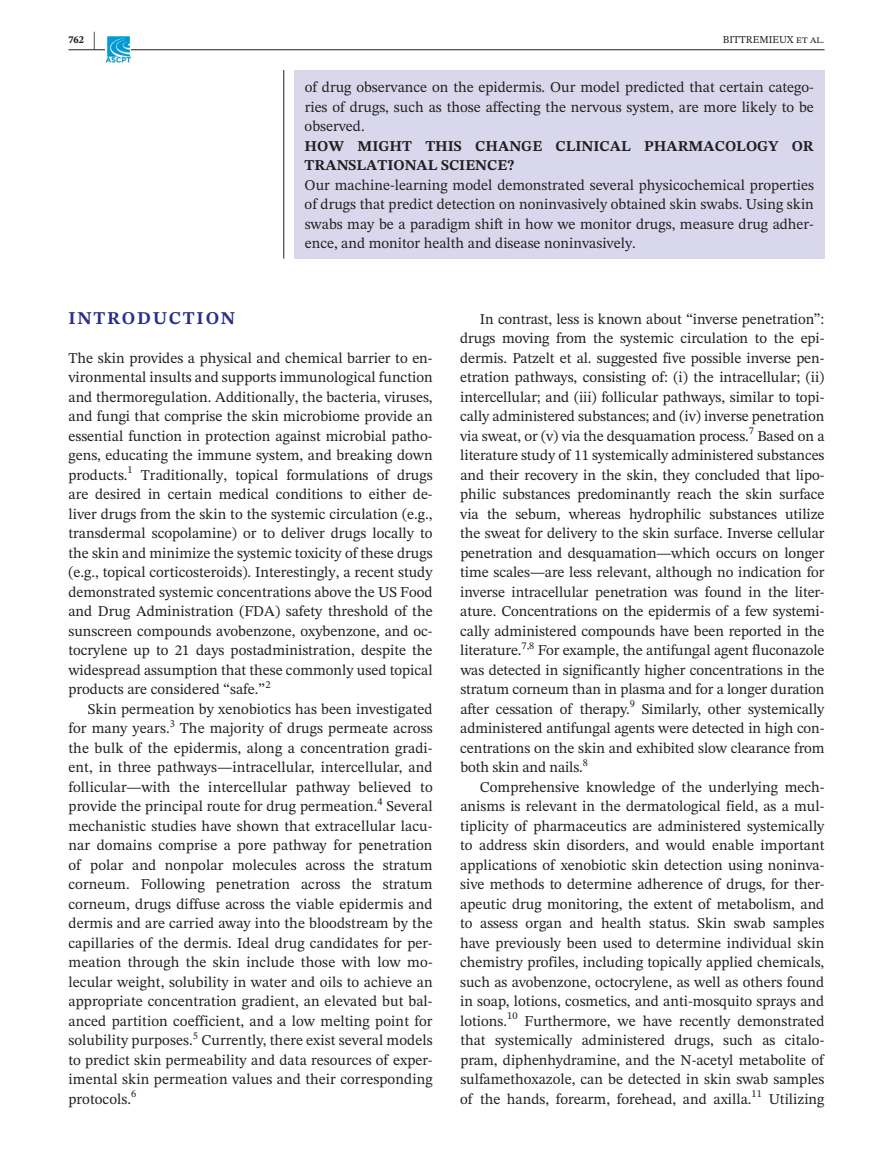
<style>
.page{position:relative;width:893px;height:1174px;background:#fff}
.page>*{position:absolute;margin:0;border:0;box-sizing:border-box;transform-origin:0 0}
.t1{font:700 18px "STIX Two Text";letter-spacing:.1em;color:#2c2d8c}
.t2{font:15px/19.5px "STIX Two Text";color:#231f20;text-align:justify}
.t3{font:700 15px/19.5px "STIX Two Text";color:#231f20}
.t4{font:10.5px "STIX Two Text";color:#231f20}
.t5{font:700 10.5px "STIX Two Text";color:#231f20}
.s1{font-size:21px}
</style>
<div class="page">
<hr style="left:68px;top:49px;width:756px;height:1px;background:#231f20">
<img style="left:105px;top:37px;width:26px;height:25px">
<div style="left:294px;top:70px;width:530px;height:188px;background:#d9d7eb"></div>
<hr style="left:283px;top:70px;width:1px;height:188px;background:#231f20">
<p class="t5" style="left:68px;top:32px;width:29px">762 <span class="s1">|</span></p>
<p class="t4" style="left:723px;top:32px;width:103px">BITTREMIEUX et al.</p>
<p class="t2" style="left:305px;top:77px;width:511px">of drug observance on the epidermis. Our model predicted that certain catego&shy;ries of drugs, such as those affecting the nervous system, are more likely to be observed.</p>
<p class="t3" style="left:305px;top:136px;width:511px">HOW MIGHT THIS CHANGE CLINICAL PHARMACOLOGY OR<br>TRANSLATIONAL SCIENCE?</p>
<p class="t2" style="left:305px;top:175px;width:511px">Our machine-learning model demonstrated several physicochemical properties of drugs that predict detection on noninvasively obtained skin swabs. Using skin swabs may be a paradigm shift in how we monitor drugs, measure drug adher&shy;ence, and monitor health and disease noninvasively.</p>
<p class="t1" style="left:68px;top:305px;width:168px">INTRODUCTION</p>
<p class="t2" style="left:68px;top:348px;width:366px">The skin provides a physical and chemical barrier to en&shy;vironmental insults and supports immunological function and thermoregulation. Additionally, the bacteria, viruses, and fungi that comprise the skin microbiome provide an essential function in protection against microbial patho&shy;gens, educating the immune system, and breaking down products.</p>
<p class="t4" style="left:128px;top:462px;width:7px">1</p>
<p class="t2" style="left:68px;top:465px;width:366px;text-indent:73px">Traditionally, topical formulations of drugs are desired in certain medical conditions to either de&shy;liver drugs from the skin to the systemic circulation (e.g., transdermal scopolamine) or to deliver drugs locally to the skin and minimize the systemic toxicity of these drugs (e.g., topical corticosteroids). Interestingly, a recent study demonstrated systemic concentrations above the US Food and Drug Administration (FDA) safety threshold of the sunscreen compounds avobenzone, oxybenzone, and oc&shy;tocrylene up to 21 days postadministration, despite the widespread assumption that these commonly used topical products are considered “safe.”</p>
<p class="t4" style="left:265px;top:676px;width:7px">2</p>
<p class="t2" style="left:68px;top:699px;width:366px;text-indent:20px">Skin permeation by xenobiotics has been investigated for many years.</p>
<p class="t4" style="left:170px;top:715px;width:7px">3</p>
<p class="t2" style="left:68px;top:718px;width:366px;text-indent:111px">The majority of drugs permeate across the bulk of the epidermis, along a concentration gradi&shy;ent, in three pathways—intracellular, intercellular, and follicular—with the intercellular pathway believed to provide the principal route for drug permeation.</p>
<p class="t4" style="left:378px;top:793px;width:7px">4</p>
<p class="t2" style="left:68px;top:796px;width:366px;text-indent:318px">Several mechanistic studies have shown that extracellular lacu&shy;nar domains comprise a pore pathway for penetration of polar and nonpolar molecules across the stratum corneum. Following penetration across the stratum corneum, drugs diffuse across the viable epidermis and dermis and are carried away into the bloodstream by the capillaries of the dermis. Ideal drug candidates for per&shy;meation through the skin include those with low mo&shy;lecular weight, solubility in water and oils to achieve an appropriate concentration gradient, an elevated but bal&shy;anced partition coefficient, and a low melting point for solubility purposes.</p>
<p class="t4" style="left:193px;top:1027px;width:7px">5</p>
<p class="t2" style="left:68px;top:1030px;width:366px;text-indent:133px">Currently, there exist several models to predict skin permeability and data resources of exper&shy;imental skin permeation values and their corresponding protocols.</p>
<p class="t4" style="left:131px;top:1086px;width:7px">6</p>
<p class="t2" style="left:460px;top:309px;width:366px;text-indent:20px">In contrast, less is known about “inverse penetration”: drugs moving from the systemic circulation to the epi&shy;dermis. Patzelt et al. suggested five possible inverse pen&shy;etration pathways, consisting of: (i) the intracellular; (ii) intercellular; and (iii) follicular pathways, similar to topi&shy;cally administered substances; and (iv) inverse penetration via sweat, or (v) via the desquamation process.</p>
<p class="t4" style="left:749px;top:423px;width:7px">7</p>
<p class="t2" style="left:460px;top:426px;width:366px;text-indent:297px">Based on a literature study of 11 systemically administered substances and their recovery in the skin, they concluded that lipo&shy;philic substances predominantly reach the skin surface via the sebum, whereas hydrophilic substances utilize the sweat for delivery to the skin surface. Inverse cellular penetration and desquamation—which occurs on longer time scales—are less relevant, although no indication for inverse intracellular penetration was found in the liter&shy;ature. Concentrations on the epidermis of a few systemi&shy;cally administered compounds have been reported in the literature.</p>
<p class="t4" style="left:522px;top:637px;width:14px">7,8</p>
<p class="t2" style="left:460px;top:640px;width:366px;text-indent:78px">For example, the antifungal agent fluconazole was detected in significantly higher concentrations in the stratum corneum than in plasma and for a longer duration after cessation of therapy.</p>
<p class="t4" style="left:630px;top:696px;width:7px">9</p>
<p class="t2" style="left:460px;top:699px;width:366px;text-indent:182px">Similarly, other systemically administered antifungal agents were detected in high con&shy;centrations on the skin and exhibited slow clearance from both skin and nails.</p>
<p class="t4" style="left:583px;top:754px;width:7px">8</p>
<p class="t2" style="left:460px;top:777px;width:366px;text-indent:20px">Comprehensive knowledge of the underlying mech&shy;anisms is relevant in the dermatological field, as a mul&shy;tiplicity of pharmaceutics are administered systemically to address skin disorders, and would enable important applications of xenobiotic skin detection using noninva&shy;sive methods to determine adherence of drugs, for ther&shy;apeutic drug monitoring, the extent of metabolism, and to assess organ and health status. Skin swab samples have previously been used to determine individual skin chemistry profiles, including topically applied chemicals, such as avobenzone, octocrylene, as well as others found in soap, lotions, cosmetics, and anti-mosquito sprays and lotions.</p>
<p class="t4" style="left:507px;top:1008px;width:12px">10</p>
<p class="t2" style="left:460px;top:1011px;width:366px;text-indent:64px">Furthermore, we have recently demonstrated that systemically administered drugs, such as citalo&shy;pram, diphenhydramine, and the N-acetyl metabolite of sulfamethoxazole, can be detected in skin swab samples of the hands, forearm, forehead, and axilla.</p>
<p class="t4" style="left:752px;top:1086px;width:12px">11</p>
<p class="t2" style="left:769px;top:1089px;width:57px">Utilizing</p>
</div>
